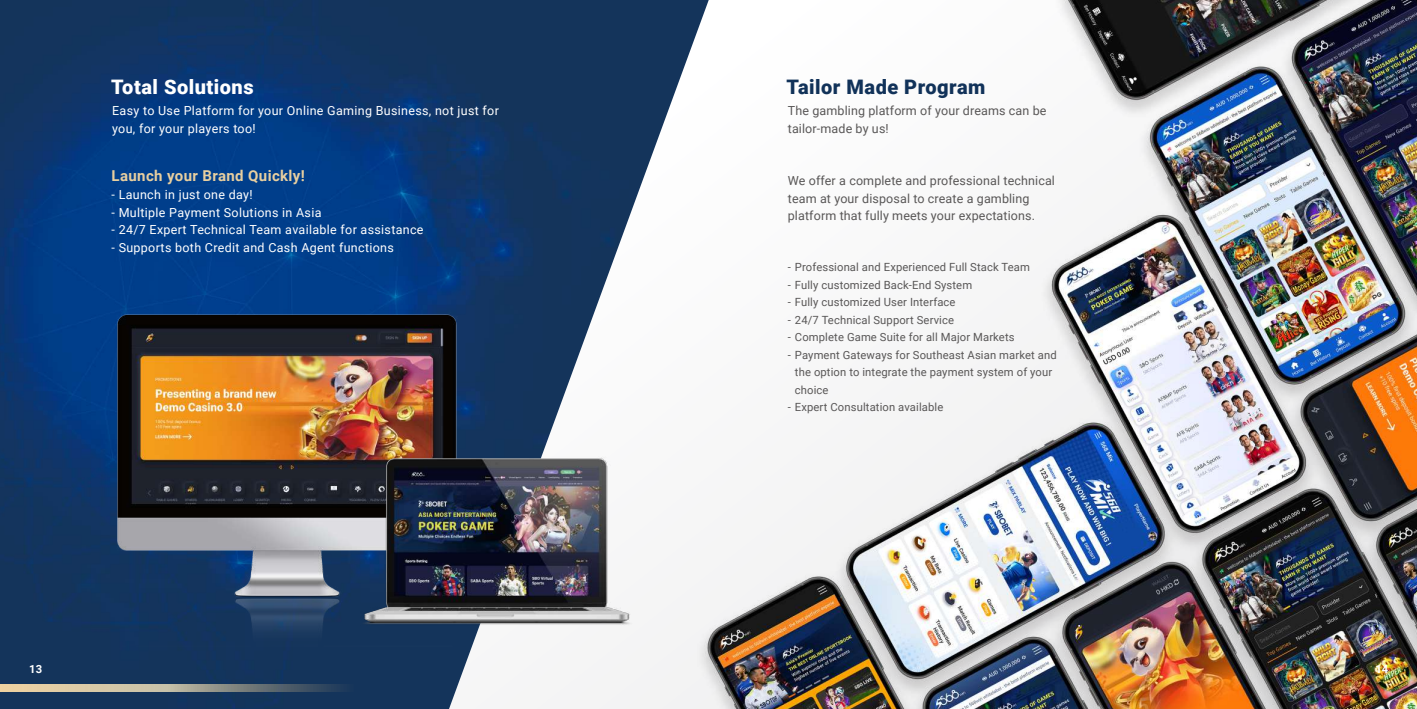
<style>
.page{position:relative;width:1417px;height:709px;background:#fff}
.page>*{position:absolute;margin:0;border:0;box-sizing:border-box;transform-origin:0 0}
.t1{font:900 20px "Roboto";letter-spacing:.025em;color:#113259}
.t2{font:900 20px "Roboto";letter-spacing:.025em;color:#fff}
.t3{font:700 15px "Roboto";letter-spacing:.025em;color:#e8cfa0}
.t4{font:12.5px/17.5px "Roboto";letter-spacing:.025em;color:#fff}
.t5{font:12.5px/17.5px "Roboto";letter-spacing:.01em;color:#595757}
.t6{font:11.25px/17.5px "Roboto";letter-spacing:.01em;color:#595757}
.t7{font:700 11.25px "Roboto";color:#fff}
</style>
<div class="page">
<img style="left:0;top:0;width:449px;height:709px">
<svg style="left:0;top:684px;width:354px;height:8px;background:#9f9c8d"></svg>
<img style="left:449px;top:0;width:968px;height:709px">
<img style="left:30px;top:248px;width:515px;height:413px">
<img style="left:342px;top:438px;width:308px;height:207px">
<h1 class="t2" style="left:111px;top:73px;width:144px">Total Solutions</h1>
<p class="t4" style="left:112px;top:102px;width:388px">Easy to Use Platform for your Online Gaming Business, not just for you, for your players too!</p>
<h2 class="t3" style="left:112px;top:165px;width:195px">Launch your Brand Quickly!</h2>
<p class="t4" style="left:112px;top:185px;width:142px">- Launch in just one day!</p>
<p class="t4" style="left:112px;top:203px;width:211px">- Multiple Payment Solutions in Asia</p>
<p class="t4" style="left:112px;top:220px;width:313px">- 24/7 Expert Technical Team available for assistance</p>
<p class="t4" style="left:112px;top:238px;width:284px">- Supports both Credit and Cash Agent functions</p>
<h1 class="t1" style="left:786px;top:73px;width:200px">Tailor Made Program</h1>
<p class="t5" style="left:788px;top:102px;width:260px">The gambling platform of your dreams can be tailor-made by us!</p>
<p class="t5" style="left:788px;top:171px;width:269px">We offer a complete and professional technical team at your disposal to create a gambling platform that fully meets your expectations.</p>
<p class="t6" style="left:788px;top:258px;width:244px">- Professional and Experienced Full Stack Team</p>
<p class="t6" style="left:788px;top:275px;width:186px">- Fully customized Back-End System</p>
<p class="t6" style="left:788px;top:293px;width:169px">- Fully customized User Interface</p>
<p class="t6" style="left:788px;top:310px;width:168px">- 24/7 Technical Support Service</p>
<p class="t6" style="left:788px;top:328px;width:228px">- Complete Game Suite for all Major Markets</p>
<p class="t6" style="left:795px;top:345px;width:263px;text-indent:-7px">- Payment Gateways for Southeast Asian market and the option to integrate the payment system of your choice</p>
<p class="t6" style="left:788px;top:398px;width:157px">- Expert Consultation available</p>
<p class="t7" style="left:29px;top:661px;width:15px">13</p>
<p class="t7" style="left:1375px;top:661px;width:15px">14</p>
</div>
